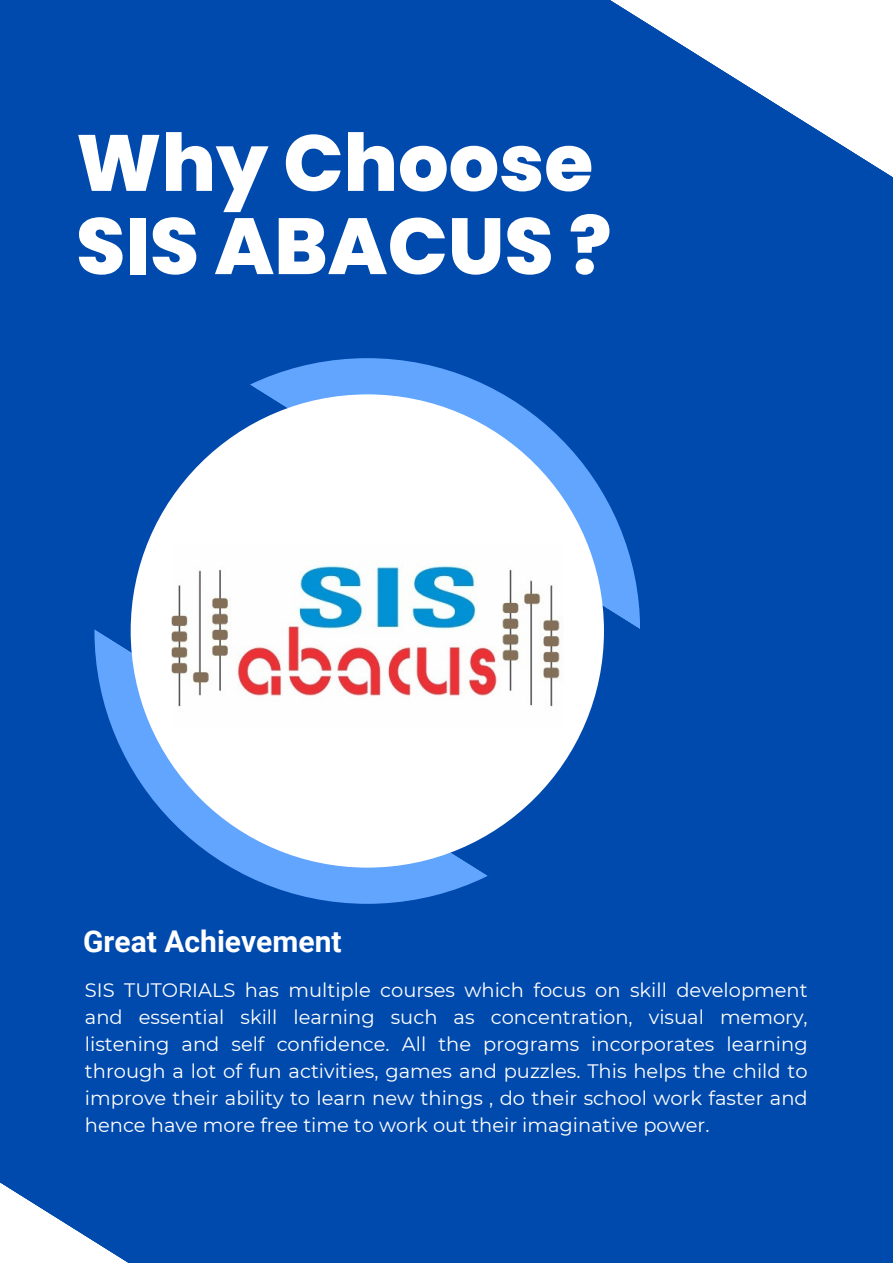
<style>
.page{position:relative;width:893px;height:1264px;background:#fff}
.page>*{position:absolute;margin:0;border:0;box-sizing:border-box;transform-origin:0 0}
.t1{font:800 79.35px/83.2px "Poppins";color:#fff}
.t2{font:700 30px "Roboto";color:#fff}
.t3{font:19.5px/27px "Montserrat";color:#fff;text-align:justify}
</style>
<div class="page">
<div style="left:0;top:0;width:892px;height:1262px;background:#004aad"></div>
<svg style="left:94px;top:358px;width:546px;height:546px"></svg>
<div style="left:131px;top:394px;width:473px;height:473px;background:#fff;border-radius:50%"></div>
<svg style="left:610px;top:0;width:282px;height:177px"></svg>
<svg style="left:0;top:1182px;width:127px;height:80px"></svg>
<img style="left:171px;top:565px;width:390px;height:142px">
<p class="t1" style="left:76px;top:121px;width:537px">Why Choose<br>SIS ABACUS ?</p>
<p class="t2" style="left:83px;top:923px;width:260px">Great Achievement</p>
<p class="t3" style="left:85px;top:976px;width:724px">SIS TUTORIALS has multiple courses which focus on skill development and essential skill learning such as concentration, visual memory, listening and self confidence. All the programs incorporates learning through a lot of fun activities, games and puzzles. This helps the child to improve their ability to learn new things , do their school work faster and hence have more free time to work out their imaginative power.</p>
</div>
